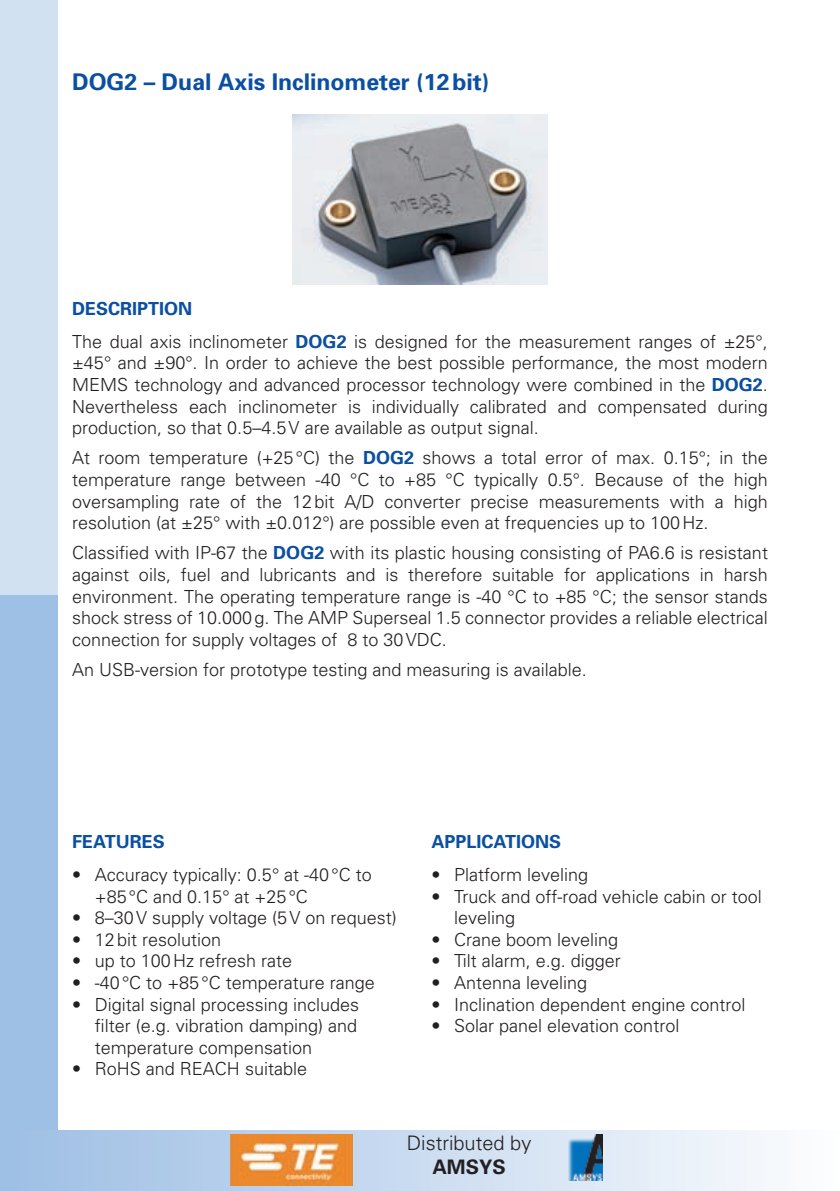
<style>
.page{position:relative;width:840px;height:1191px;background:#fff}
.page>*{position:absolute;margin:0;border:0;box-sizing:border-box;transform-origin:0 0}
.t1{font:700 23px "Univers";color:#0a4fa2}
.t2{font:300 20px "Univers";color:#231f20}
.t3{font:700 20px "Univers";color:#231f20}
.t4{font:300 18px/21.6px "Univers";color:#231f20;text-align:justify}
.t5{font:700 18px "Univers";color:#0a4fa2}
.s1{font-weight:700;color:#0a4fa2}
</style>
<div class="page">
<div style="left:0;top:0;width:58px;height:595px;background:#d1e1f1"></div>
<div style="left:0;top:595px;width:58px;height:596px;background:#9ec0e5"></div>
<div style="left:0;top:1130px;width:839px;height:61px;background:linear-gradient(to right,#9cbee4,#f9fbfd)"></div>
<img style="left:292px;top:115px;width:255px;height:170px">
<img style="left:568px;top:1134px;width:34px;height:46px">
<img style="left:230px;top:1134px;width:123px;height:51px">
<p class="t1" style="left:72px;top:68px;width:418px">DOG2 – Dual Axis Inclinometer (12bit)</p>
<p class="t4" style="left:72px;top:292px;width:696px;line-height:33px"><span class="s1">DESCRIPTION<br></span>The dual axis inclinometer <span class="s1">DOG2</span> is designed for the measurement ranges of ±25°,</p>
<p class="t4" style="left:72px;top:352px;width:697px">±45° and ±90°. In order to achieve the best possible performance, the most modern MEMS technology and advanced processor technology were combined in the <span class="s1">DOG2</span>.<br>Nevertheless each inclinometer is individually calibrated and compensated during production, so that 0.5–4.5V are available as output signal.</p>
<p class="t4" style="left:72px;top:447px;width:697px">At room temperature (+25°C) the <span class="s1">DOG2</span> shows a total error of max. 0.15°; in the temperature range between -40 °C to +85 °C typically 0.5°. Because of the high oversampling rate of the 12bit A/D converter precise measurements with a high resolution (at ±25° with ±0.012°) are possible even at frequencies up to 100Hz.</p>
<p class="t4" style="left:72px;top:542px;width:697px">Classified with IP-67 the <span class="s1">DOG2</span> with its plastic housing consisting of PA6.6 is resistant against oils, fuel and lubricants and is therefore suitable for applications in harsh environment. The operating temperature range is -40 °C to +85 °C; the sensor stands shock stress of 10.000g. The AMP Superseal 1.5 connector provides a reliable electrical connection for supply voltages of 8 to 30VDC.</p>
<p class="t4" style="left:72px;top:658px;width:516px">An USB-version for prototype testing and measuring is available.</p>
<p class="t5" style="left:72px;top:830px;width:94px">FEATURES</p>
<p class="t4" style="left:95px;top:863px;width:278px;text-indent:-23px">• Accuracy typically: 0.5° at -40°C to +85°C and 0.15° at +25°C</p>
<p class="t4" style="left:72px;top:907px;width:326px">• 8–30V supply voltage (5V on request)</p>
<p class="t4" style="left:72px;top:928px;width:150px">• 12bit resolution</p>
<p class="t4" style="left:72px;top:950px;width:221px">• up to 100Hz refresh rate</p>
<p class="t4" style="left:72px;top:971px;width:304px">• -40°C to +85°C temperature range</p>
<p class="t4" style="left:95px;top:993px;width:266px;text-indent:-23px">• Digital signal processing includes filter (e.g. vibration damping) and temperature compensation</p>
<p class="t4" style="left:72px;top:1058px;width:236px">• RoHS and REACH suitable</p>
<p class="t5" style="left:431px;top:830px;width:131px">APPLICATIONS</p>
<p class="t4" style="left:431px;top:863px;width:158px">• Platform leveling</p>
<p class="t4" style="left:454px;top:885px;width:309px;text-indent:-23px">• Truck and off-road vehicle cabin or tool leveling</p>
<p class="t4" style="left:431px;top:928px;width:188px">• Crane boom leveling</p>
<p class="t4" style="left:431px;top:950px;width:191px">• Tilt alarm, e.g. digger</p>
<p class="t4" style="left:431px;top:971px;width:157px">• Antenna leveling</p>
<p class="t4" style="left:431px;top:993px;width:315px">• Inclination dependent engine control</p>
<p class="t4" style="left:431px;top:1015px;width:249px">• Solar panel elevation control</p>
<p class="t2" style="left:406px;top:1131px;width:126px">Distributed by</p>
<p class="t3" style="left:432px;top:1155px;width:75px">AMSYS</p>
</div>
